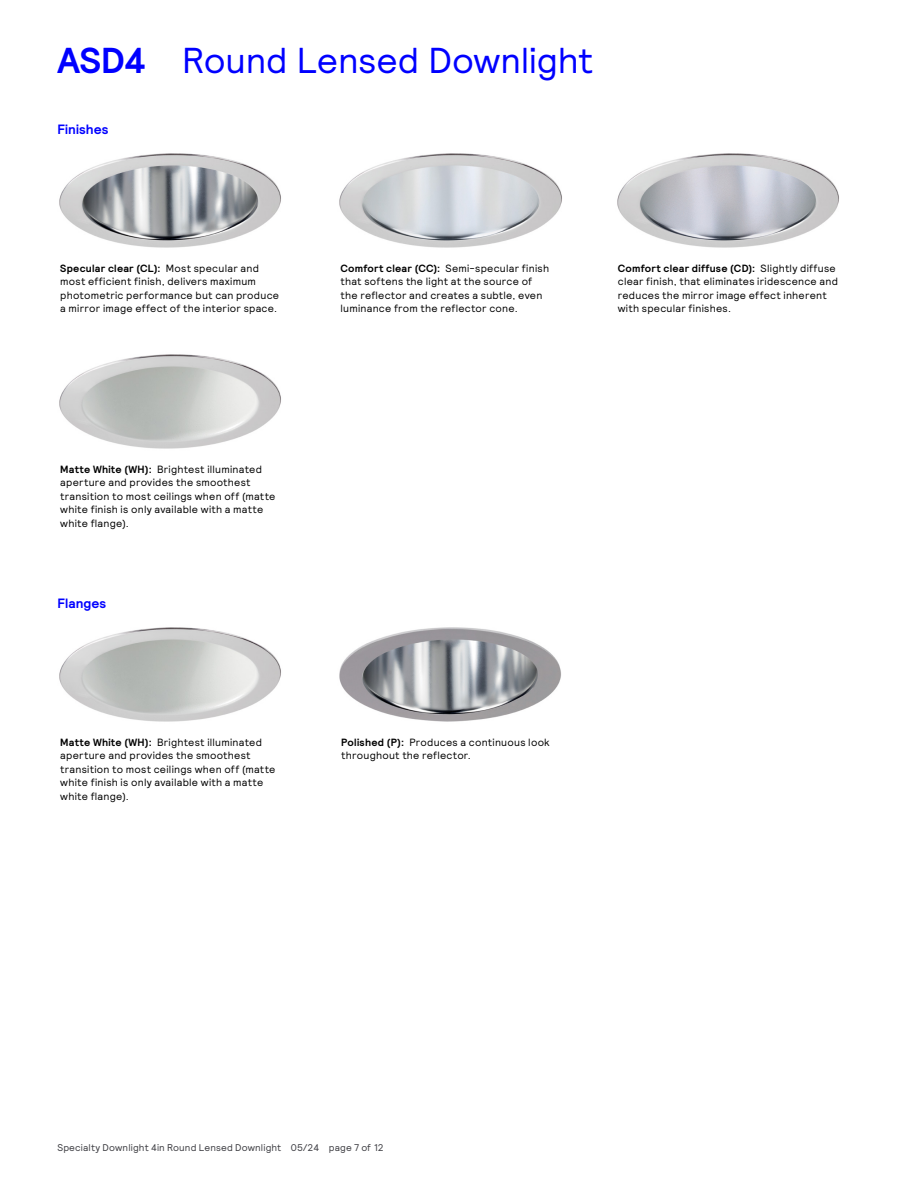
<style>
.page{position:relative;width:918px;height:1188px;background:#fff}
.page>*{position:absolute;margin:0;border:0;box-sizing:border-box;transform-origin:0 0}
.t1{font:36px "Signify Relative";letter-spacing:-.005em;color:#00f}
.t2{font:700 13.5px "Signify Relative";letter-spacing:.005em;color:#00f}
.t3{font:10.5px/13.5px "Signify Relative";letter-spacing:.025em;color:#000}
.t4{font:9.75px "Signify Relative";letter-spacing:.015em;color:#3c3c41}
.s1{font-weight:700}
</style>
<div class="page">
<img style="left:617px;top:153px;width:222px;height:95px">
<img style="left:59px;top:153px;width:222px;height:95px">
<img style="left:59px;top:627px;width:222px;height:95px">
<img style="left:339px;top:153px;width:223px;height:95px">
<img style="left:59px;top:354px;width:222px;height:95px">
<img style="left:339px;top:627px;width:222px;height:95px">
<h1 class="t1" style="left:57px;top:37px;width:537px"><span class="s1">ASD4</span> Round Lensed Downlight</h1>
<p class="t2" style="left:57px;top:120px;width:53px">Finishes</p>
<p class="t3" style="left:60px;top:261px;width:220px"><span class="s1">Specular clear (CL):</span> Most specular and most efficient finish, delivers maximum photometric performance but can produce a mirror image effect of the interior space.</p>
<p class="t3" style="left:340px;top:261px;width:210px"><span class="s1">Comfort clear (CC):</span> Semi-specular finish that softens the light at the source of the reflector and creates a subtle, even luminance from the reflector cone.</p>
<p class="t3" style="left:618px;top:261px;width:222px"><span class="s1">Comfort clear diffuse (CD):</span> Slightly diffuse clear finish, that eliminates iridescence and reduces the mirror image effect inherent with specular finishes.</p>
<p class="t3" style="left:60px;top:462px;width:217px"><span class="s1">Matte White (WH):</span> Brightest illuminated aperture and provides the smoothest transition to most ceilings when off (matte white finish is only available with a matte white flange).</p>
<p class="t2" style="left:57px;top:594px;width:50px">Flanges</p>
<p class="t3" style="left:60px;top:735px;width:217px"><span class="s1">Matte White (WH):</span> Brightest illuminated aperture and provides the smoothest transition to most ceilings when off (matte white finish is only available with a matte white flange).</p>
<p class="t3" style="left:341px;top:735px;width:210px"><span class="s1">Polished (P):</span> Produces a continuous look throughout the reflector.</p>
<p class="t4" style="left:57px;top:1141px;width:328px">Specialty Downlight 4in Round Lensed Downlight 05/24 page 7 of 12</p>
</div>
